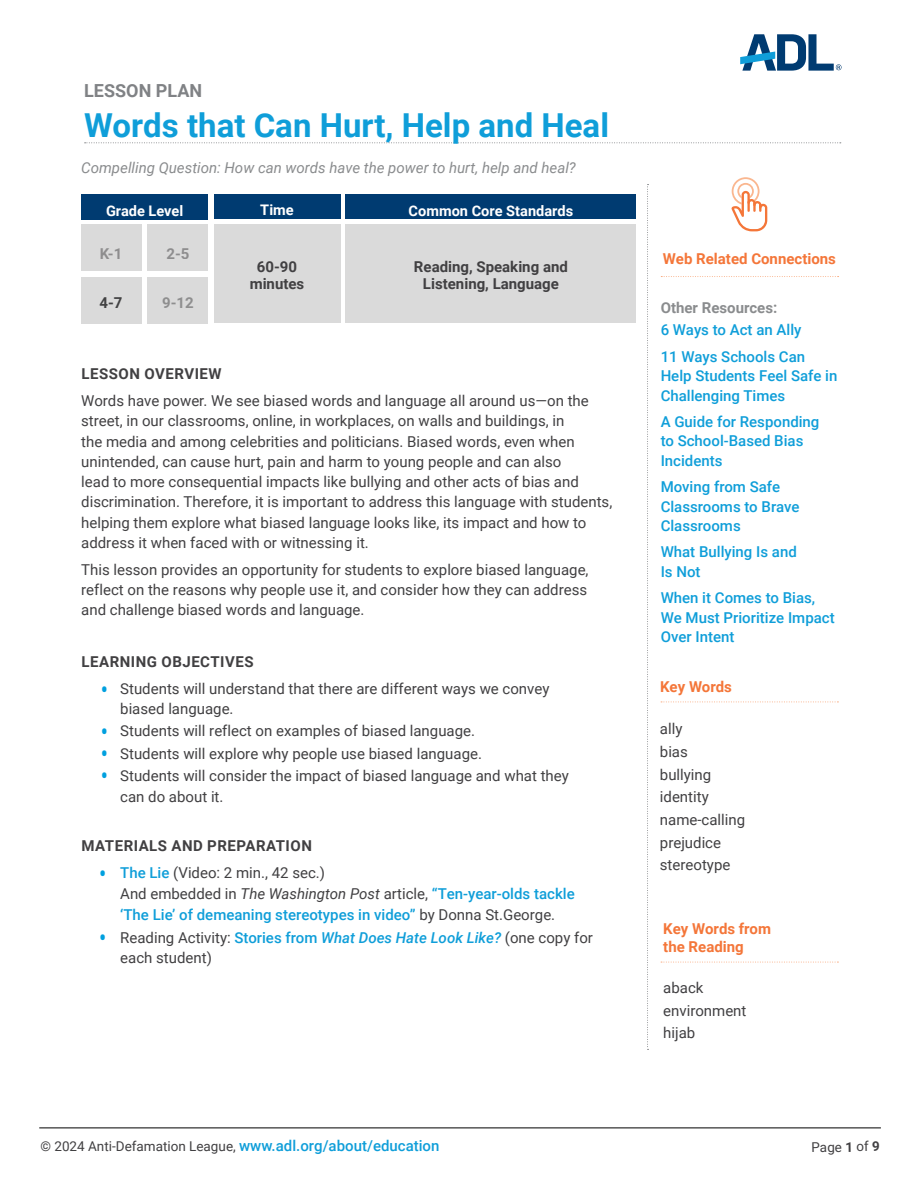
<style>
.page{position:relative;width:918px;height:1188px;background:#fff}
.page>*{position:absolute;margin:0;border:0;box-sizing:border-box;transform-origin:0 0}
.Subheading{font:700 33px "Roboto";color:#0f9ed9}
.Heading{font:700 18px "Roboto";color:#808285}
.Body_Text{font:15px/20.2px "Roboto";color:#414042}
.Body_Text-2{font:500 15px/19.5px "Roboto";color:#0f9ed9}
.Subheading-2{font:15px "Roboto";color:#414042}
.Heading-2{font:italic 15px "Roboto";color:#8a8c8e}
.Subheading-3{font:700 15px/17px "Roboto";color:#414042;text-align:center}
.Subheading-4{font:700 15px/18px "Roboto";color:#f47639}
.Body_Text-3{font:700 15px "Roboto";letter-spacing:.035em;color:#414042}
.Subheading-5{font:700 15px "Roboto";color:#8a8c8e}
.Heading-3{font:700 15px "Roboto";letter-spacing:.035em;color:#414042}
.Subheading-6{font:700 15px "Roboto";color:#424243}
.Subheading-7{font:700 14.55px "Roboto";color:#fff}
.t1{font:13.5px "Roboto";color:#414042}
.s1{font-size:27px;color:#00a0df}
.s2{font-weight:400;font-size:27px;color:#00a0df}
.s3{font-weight:400;color:#414042}
.s4{font-weight:400;font-style:italic;color:#414042}
.s5{font-weight:500;color:#0f9ed9}
.s6{font-weight:500;font-style:italic;color:#0f9ed9}
.s7{font-weight:500;font-size:15px;color:#0f9ed9}
.s8{font-weight:700}
</style>
<div class="page">
<hr style="left:39px;top:1128px;width:842px;height:1px;background:#000">
<div style="left:81px;top:194px;width:127px;height:26px;background:#003b71"></div>
<div style="left:214px;top:194px;width:126px;height:25px;background:#003b71"></div>
<div style="left:214px;top:224px;width:126px;height:99px;background:#dadada"></div>
<div style="left:346px;top:224px;width:290px;height:99px;background:#dadada"></div>
<div style="left:81px;top:224px;width:61px;height:46px;background:#dadada"></div>
<div style="left:81px;top:277px;width:61px;height:46px;background:#dadada"></div>
<div style="left:148px;top:224px;width:60px;height:46px;background:#dadada"></div>
<div style="left:148px;top:277px;width:60px;height:46px;background:#dadada"></div>
<div style="left:346px;top:194px;width:290px;height:25px;background:#003b71"></div>
<svg style="left:85px;top:142px;width:756px;height:1px"></svg>
<svg style="left:647px;top:184px;width:2px;height:866px"></svg>
<svg style="left:661px;top:276px;width:178px;height:1px"></svg>
<svg style="left:661px;top:702px;width:177px;height:1px"></svg>
<svg style="left:661px;top:962px;width:177px;height:1px"></svg>
<svg style="left:732px;top:177px;width:35px;height:54px"></svg>
<svg style="left:740px;top:34px;width:102px;height:37px"></svg>
<p class="Heading" style="left:84px;top:78px;width:119px">LESSON PLAN</p>
<p class="Subheading" style="left:84px;top:103px;width:526px">Words that Can Hurt, Help and Heal</p>
<p class="Heading-2" style="left:81px;top:158px;width:496px">Compelling Question: How can words have the power to hurt, help and heal?</p>
<p class="Subheading-7" style="left:106px;top:200px;width:79px">Grade Level</p>
<p class="Subheading-7" style="left:260px;top:200px;width:35px">Time</p>
<p class="Subheading-7" style="left:409px;top:200px;width:166px">Common Core Standards</p>
<p class="Subheading-3" style="left:166px;top:244px;width:25px">2-5</p>
<p class="Subheading-6" style="left:162px;top:292px;width:33px">9-12</p>
<p class="Subheading-3" style="left:100px;top:244px;width:24px">K-1</p>
<p class="Subheading-6" style="left:99px;top:292px;width:25px">4-7</p>
<p class="Subheading-3" style="left:250px;top:258px;width:56px">60-90 minutes</p>
<p class="Subheading-3" style="left:414px;top:257px;width:155px">Reading, Speaking and<br>Listening, Language</p>
<p class="Heading-3" style="left:82px;top:363px;width:142px">LESSON OVERVIEW</p>
<p class="Body_Text" style="left:81px;top:390px;width:533px">Words have power. We see biased words and language all around us—on the street, in our classrooms, online, in workplaces, on walls and buildings, in<br>the media and among celebrities and politicians. Biased words, even when unintended, can cause hurt, pain and harm to young people and can also<br>lead to more consequential impacts like bullying and other acts of bias and discrimination. Therefore, it is important to address this language with students, helping them explore what biased language looks like, its impact and how to address it when faced with or witnessing it.</p>
<p class="Body_Text" style="left:81px;top:559px;width:509px;text-align:justify">This lesson provides an opportunity for students to explore biased language, reflect on the reasons why people use it, and consider how they can address and challenge biased words and language.</p>
<p class="Body_Text-3" style="left:82px;top:651px;width:174px">LEARNING OBJECTIVES</p>
<p class="Body_Text" style="left:120px;top:678px;width:431px;text-indent:-20px"><span class="s1">•</span> Students will understand that there are different ways we convey biased language.</p>
<p class="Body_Text" style="left:101px;top:720px;width:376px"><span class="s1">•</span> Students will reflect on examples of biased language.</p>
<p class="Body_Text" style="left:101px;top:743px;width:383px"><span class="s1">•</span> Students will explore why people use biased language.</p>
<p class="Body_Text" style="left:120px;top:764px;width:450px;line-height:21px;text-indent:-20px"><span class="s1">•</span> Students will consider the impact of biased language and what they can do about it.</p>
<p class="Body_Text-3" style="left:82px;top:836px;width:232px">MATERIALS AND PREPARATION</p>
<p class="Body_Text-2" style="left:120px;top:862px;width:456px;line-height:21px;text-indent:-21px"><span class="s2">•</span> The Lie <span class="s3">(Video: 2 min., 42 sec.)<br>And embedded in</span> <span class="s4">The Washington Post</span> <span class="s3">article,</span> “Ten-year-olds tackle ‘The Lie’ of demeaning stereotypes in video” <span class="s3">by Donna St.George.</span></p>
<p class="Body_Text" style="left:120px;top:927px;width:474px;text-indent:-21px"><span class="s1">•</span> Reading Activity: <span class="s5">Stories from</span> <span class="s6">What Does Hate Look Like?</span> (one copy for each student)</p>
<p class="Subheading-4" style="left:663px;top:249px;width:175px">Web Related Connections</p>
<p class="Subheading-5" style="left:661px;top:297px;width:118px">Other Resources:</p>
<p class="Body_Text-2" style="left:661px;top:320px;width:142px">6 Ways to Act an Ally</p>
<p class="Body_Text-2" style="left:661px;top:346px;width:178px">11 Ways Schools Can<br>Help Students Feel Safe in<br>Challenging Times</p>
<p class="Body_Text-2" style="left:661px;top:411px;width:160px">A Guide for Responding to School-Based Bias<br>Incidents</p>
<p class="Body_Text-2" style="left:661px;top:477px;width:140px">Moving from Safe<br>Classrooms to Brave<br>Classrooms</p>
<p class="Body_Text-2" style="left:661px;top:542px;width:138px">What Bullying Is and<br>Is Not</p>
<p class="Body_Text-2" style="left:661px;top:588px;width:176px">When it Comes to Bias,<br>We Must Prioritize Impact<br>Over Intent</p>
<p class="Subheading-4" style="left:660px;top:677px;width:73px">Key Words</p>
<p class="Subheading-2" style="left:660px;top:718px;width:24px">ally</p>
<p class="Subheading-2" style="left:660px;top:741px;width:29px">bias</p>
<p class="Subheading-2" style="left:660px;top:764px;width:53px">bullying</p>
<p class="Subheading-2" style="left:660px;top:786px;width:50px">identity</p>
<p class="Subheading-2" style="left:660px;top:809px;width:87px">name-calling</p>
<p class="Subheading-2" style="left:660px;top:832px;width:63px">prejudice</p>
<p class="Subheading-2" style="left:660px;top:854px;width:72px">stereotype</p>
<p class="Subheading-4" style="left:663px;top:919px;width:109px">Key Words from the Reading</p>
<p class="Subheading-2" style="left:663px;top:977px;width:42px">aback</p>
<p class="Subheading-2" style="left:663px;top:1000px;width:85px">environment</p>
<p class="Subheading-2" style="left:663px;top:1022px;width:34px">hijab</p>
<p class="t1" style="left:40px;top:1137px;width:401px">© 2024 Anti-Defamation League, <span class="s7">www.adl.org/about/education</span></p>
<p class="t1" style="left:811px;top:1138px;width:70px;rotate:-1deg">Page <span class="s8">1</span> of <span class="s8">9</span></p>
</div>
